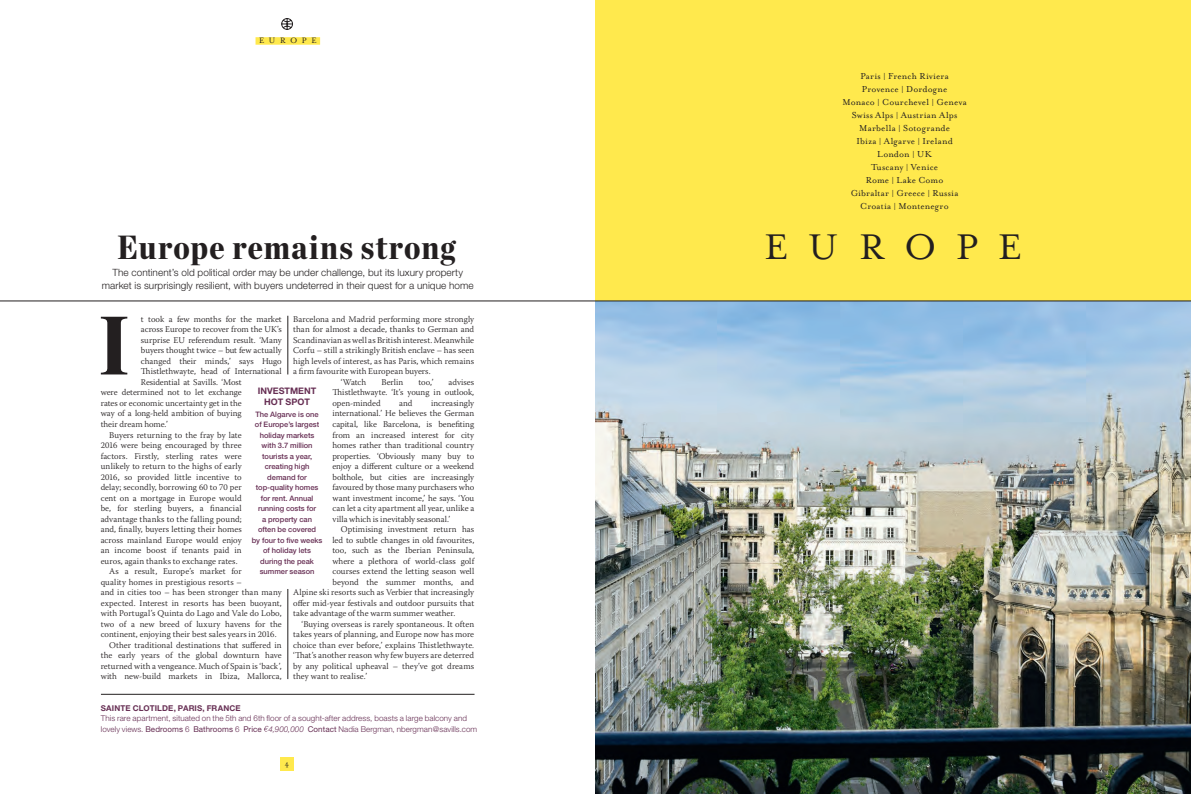
<style>
.page{position:relative;width:1191px;height:794px;background:#fff}
.page>*{position:absolute;margin:0;border:0;box-sizing:border-box;transform-origin:0 0}
.t1{font:900 84px "Chronicle Deck Cond";color:#231f20}
.t2{font:41px "Mrs Eaves Roman";letter-spacing:.485em;color:#231f20}
.t3{font:900 34px "Chronicle Deck Cond";letter-spacing:.035em;color:#231f20}
.t4{font:10px/13px "Mrs Eaves Roman";letter-spacing:.02em;color:#231f20;text-align:center}
.t5{font:300 10px/13px "Helvetica Neue";letter-spacing:.005em;color:#231f20;text-align:center}
.t6{font:700 9px/10.5px "Helvetica Neue";color:#672f54;text-align:center}
.t7{font:9px "Mrs Eaves Roman";letter-spacing:.51em;color:#231f20}
.t8{font:300 8.8px/10.5px "Warnock Pro";letter-spacing:.005em;color:#231f20;text-align:justify}
.t9{font:300 8px/10.5px "Helvetica Neue";letter-spacing:.01em;color:#672f54}
.t10{font:700 8px "Helvetica Neue";letter-spacing:.015em;color:#672f54}
.t11{font:8px "Mrs Eaves Roman";color:#231f20}
.t12{font:500 7.5px/10.5px "Helvetica Neue";color:#672f54;text-align:center}
.s1{font-weight:400}
.s2{font-style:italic}
</style>
<div class="page">
<div style="left:280px;top:757px;width:13px;height:13px;background:#ffe94d"></div>
<svg style="left:264px;top:726px;width:4px;height:5px"></svg>
<hr style="left:288px;top:316px;width:1px;height:58px;background:#231f20">
<hr style="left:288px;top:589px;width:1px;height:90px;background:#231f20">
<div style="left:255px;top:37px;width:65px;height:8px;background:#ffe94d"></div>
<svg style="left:281px;top:18px;width:12px;height:12px"></svg>
<hr style="left:0;top:301px;width:595px;height:1px;background:#231f20">
<hr style="left:101px;top:694px;width:373px;height:1px;background:#231f20">
<img style="left:595px;top:302px;width:596px;height:492px">
<div style="left:595px;top:0;width:596px;height:301px;background:#ffe94d"></div>
<hr style="left:595px;top:301px;width:596px;height:1px;background:#231f20">
<p class="t7" style="left:259px;top:36px;width:59px">EUROPE</p>
<h3 class="t3" style="left:118px;top:220px;width:339px">Europe remains strong</h3>
<p class="t5" style="left:102px;top:265px;width:373px">The continent’s old political order may be under challenge, but its luxury property market is surprisingly resilient, with buyers undeterred in their quest for a unique home</p>
<p class="t8" style="left:141px;top:314px;width:142px">t took a few months for the market</p>
<p class="t8" style="left:141px;top:324px;width:142px">across Europe to recover from the UK’s</p>
<p class="t8" style="left:141px;top:335px;width:142px">surprise EU referendum result. ‘Many</p>
<p class="t8" style="left:141px;top:345px;width:142px">buyers thought twice – but few actually</p>
<p class="t8" style="left:141px;top:356px;width:142px">changed their minds,’ says Hugo</p>
<p class="t8" style="left:141px;top:366px;width:142px">Thistlethwayte, head of International</p>
<p class="t8" style="left:141px;top:377px;width:102px">Residential at Savills. ‘Most</p>
<p class="t8" style="left:101px;top:387px;width:143px">were determined not to let exchange</p>
<p class="t8" style="left:101px;top:398px;width:143px">rates or economic uncertainty get in the</p>
<p class="t8" style="left:101px;top:408px;width:143px">way of a long-held ambition of buying</p>
<p class="t8" style="left:101px;top:419px;width:69px">their dream home.’</p>
<p class="t8" style="left:109px;top:429px;width:134px">Buyers returning to the fray by late</p>
<p class="t8" style="left:101px;top:440px;width:143px">2016 were being encouraged by three</p>
<p class="t8" style="left:101px;top:450px;width:143px">factors. Firstly, sterling rates were</p>
<p class="t8" style="left:101px;top:461px;width:143px">unlikely to return to the highs of early</p>
<p class="t8" style="left:101px;top:471px;width:143px">2016, so provided little incentive to</p>
<p class="t8" style="left:101px;top:482px;width:143px">delay; secondly, borrowing 60 to 70 per</p>
<p class="t8" style="left:101px;top:492px;width:142px">cent on a mortgage in Europe would</p>
<p class="t8" style="left:101px;top:503px;width:143px">be, for sterling buyers, a financial</p>
<p class="t8" style="left:101px;top:513px;width:143px">advantage thanks to the falling pound;</p>
<p class="t8" style="left:101px;top:524px;width:143px">and, finally, buyers letting their homes</p>
<p class="t8" style="left:101px;top:534px;width:143px">across mainland Europe would enjoy</p>
<p class="t8" style="left:101px;top:545px;width:143px">an income boost if tenants paid in</p>
<p class="t8" style="left:101px;top:555px;width:138px">euros, again thanks to exchange rates.</p>
<p class="t8" style="left:109px;top:566px;width:134px">As a result, Europe’s market for</p>
<p class="t8" style="left:101px;top:576px;width:143px">quality homes in prestigious resorts –</p>
<p class="t8" style="left:101px;top:587px;width:183px">and in cities too – has been stronger than many</p>
<p class="t8" style="left:101px;top:597px;width:183px">expected. Interest in resorts has been buoyant,</p>
<p class="t8" style="left:101px;top:608px;width:183px">with Portugal’s Quinta do Lago and Vale do Lobo,</p>
<p class="t8" style="left:101px;top:618px;width:183px">two of a new breed of luxury havens for the</p>
<p class="t8" style="left:101px;top:629px;width:177px">continent, enjoying their best sales years in 2016.</p>
<p class="t8" style="left:109px;top:639px;width:174px">Other traditional destinations that suffered in</p>
<p class="t8" style="left:101px;top:650px;width:183px">the early years of the global downturn have</p>
<p class="t8" style="left:101px;top:660px;width:182px">returned with a vengeance. Much of Spain is ‘back’,</p>
<p class="t8" style="left:101px;top:671px;width:183px">with new-build markets in Ibiza, Mallorca,</p>
<p class="t8" style="left:293px;top:314px;width:183px">Barcelona and Madrid performing more strongly</p>
<p class="t8" style="left:293px;top:324px;width:183px">than for almost a decade, thanks to German and</p>
<p class="t8" style="left:293px;top:335px;width:183px">Scandinavian as well as British interest. Meanwhile</p>
<p class="t8" style="left:293px;top:345px;width:183px">Corfu – still a strikingly British enclave – has seen</p>
<p class="t8" style="left:293px;top:356px;width:182px">high levels of interest, as has Paris, which remains</p>
<p class="t8" style="left:293px;top:366px;width:139px">a firm favourite with European buyers.</p>
<p class="t8" style="left:341px;top:377px;width:27px">‘Watch</p>
<p class="t8" style="left:381px;top:377px;width:23px">Berlin</p>
<p class="t8" style="left:418px;top:377px;width:17px">too,’</p>
<h1 class="t1" style="left:99px;top:278px;width:32px">I</h1>
<p class="t8" style="left:332px;top:377px;width:143px;text-indent:116px">advises Thistlethwayte. ‘It’s young in outlook, open-minded</p>
<p class="t6" style="left:258px;top:385px;width:60px">INVESTMENT<br>HOT SPOT</p>
<p class="t12" style="left:252px;top:408px;width:72px">The Algarve is one of Europe’s largest holiday markets with 3.7 million tourists a year, creating high demand for top-quality homes for rent. Annual running costs for<br>a property can<br>often be covered<br>by four to five weeks of holiday lets during the peak summer season</p>
<p class="t8" style="left:332px;top:398px;width:143px;text-indent:99px">increasingly international.’ He believes the German capital, like Barcelona, is benefiting from an increased interest for city homes rather than traditional country properties. ‘Obviously many buy to enjoy a different culture or a weekend bolthole, but cities are increasingly favoured by those many purchasers who want investment income,’ he says. ‘You can let a city apartment all year, unlike a villa which is inevitably seasonal.’</p>
<p class="t8" style="left:341px;top:524px;width:135px">Optimising investment return has</p>
<p class="t8" style="left:332px;top:534px;width:143px">led to subtle changes in old favourites,</p>
<p class="t8" style="left:332px;top:545px;width:143px">too, such as the Iberian Peninsula,</p>
<p class="t8" style="left:332px;top:555px;width:143px">where a plethora of world-class golf</p>
<p class="t8" style="left:332px;top:566px;width:143px">courses extend the letting season well</p>
<p class="t8" style="left:332px;top:576px;width:143px">beyond the summer months, and</p>
<p class="t8" style="left:293px;top:587px;width:182px">Alpine ski resorts such as Verbier that increasingly</p>
<p class="t8" style="left:293px;top:597px;width:183px">offer mid-year festivals and outdoor pursuits that</p>
<p class="t8" style="left:293px;top:608px;width:164px">take advantage of the warm summer weather.</p>
<p class="t8" style="left:302px;top:618px;width:174px">‘Buying overseas is rarely spontaneous. It often</p>
<p class="t8" style="left:293px;top:629px;width:183px">takes years of planning, and Europe now has more</p>
<p class="t8" style="left:293px;top:639px;width:183px">choice than ever before,’ explains Thistlethwayte.</p>
<p class="t8" style="left:293px;top:650px;width:183px">‘That’s another reason why few buyers are deterred</p>
<p class="t8" style="left:293px;top:660px;width:183px">by any political upheaval – they’ve got dreams</p>
<p class="t8" style="left:293px;top:671px;width:75px">they want to realise.’</p>
<p class="t8" style="left:399px;top:398px;width:15px">and</p>
<p class="t10" style="left:101px;top:703px;width:141px">SAINTE CLOTILDE, PARIS, FRANCE</p>
<p class="t9" style="left:101px;top:713px;width:378px">This rare apartment, situated on the 5th and 6th floor of a sought-after address, boasts a large balcony and lovely views. <span class="s1">Bedrooms</span> 6 <span class="s1">Bathrooms</span> 6 <span class="s1">Price</span> <span class="s2">4,900,000</span> <span class="s1">Contact</span> Nadia Bergman, nbergman@savills.com</p>
<p class="t11" style="left:285px;top:759px;width:6px">4</p>
<p class="t4" style="left:842px;top:69px;width:126px">Paris | French Riviera<br>Provence | Dordogne<br>Monaco | Courchevel | Geneva<br>Swiss Alps | Austrian Alps<br>Marbella | Sotogrande<br>Ibiza | Algarve | Ireland<br>London | UK<br>Tuscany | Venice<br>Rome | Lake Como<br>Gibraltar | Greece | Russia<br>Croatia | Montenegro</p>
<h2 class="t2" style="left:764px;top:224px;width:259px">EUROPE</h2>
</div>
